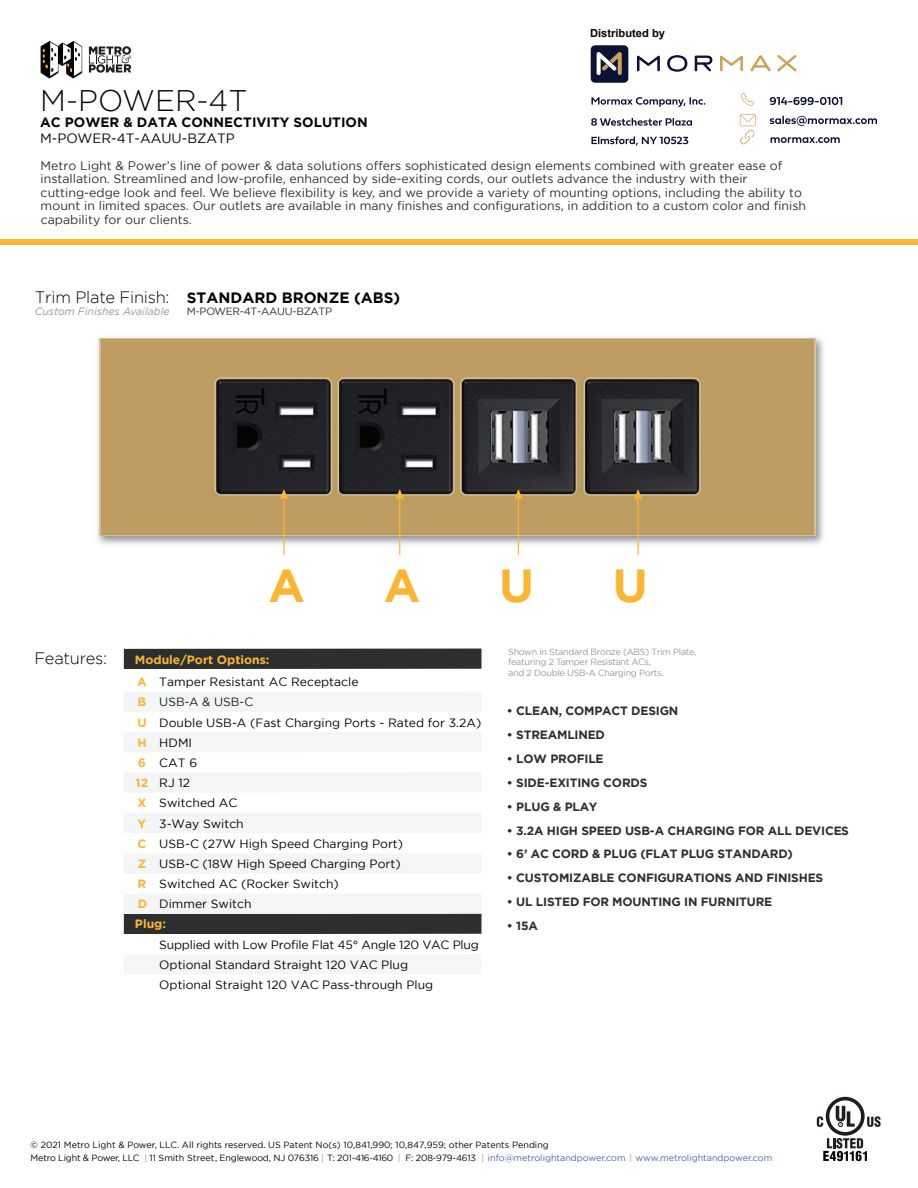
<style>
.page{position:relative;width:918px;height:1188px;background:#fff}
.page>*{position:absolute;margin:0;border:0;box-sizing:border-box;transform-origin:0 0}
.t1{font:700 46.35px "Gotham";color:#fcb531}
.t2{font:300 29.7px "Gotham";color:#040504}
.t3{font:300 16.5px "Gotham";letter-spacing:-.015em;color:#040503}
.t4{font:700 15px "Gotham";color:#040503}
.t5{font:700 13.5px "Gotham";color:#040504}
.t6{font:13.5px "Gotham";color:#040504}
.t7{font:12.3px/13.5px "Gotham";color:#2f2f2e}
.t8{font:12px/20.2px "Gotham";color:#040503}
.t9{font:700 12px "Gotham";letter-spacing:-.015em;color:#2d2e2e}
.t10{font:700 12px "Gotham";color:#fcb531}
.t11{font:12px/20.1px "Gotham";color:#050504}
.t12{font:12px "Gotham";color:#231f20}
.t13{font:700 12px "Gotham";color:#fcb534}
.t14{font:700 11.1px "Arial";color:#040504}
.t15{font:italic 10.5px "Gotham";color:#999}
.t16{font:10.5px "Gotham";letter-spacing:-.03em;color:#2e2e2e}
.t17{font:9px/12.8px "Gotham";color:#040503}
.t18{font:9px/10.8px "Gotham";letter-spacing:-.03em;color:#999}
.s1{font-weight:700;color:#fcb534}
.s2{font-weight:700;color:#fcb532}
.s3{color:#989898}
.s4{color:#5061ac}
</style>
<div class="page">
<img style="left:97px;top:337px;width:727px;height:218px">
<img style="left:100px;top:338px;width:715px;height:198px">
<hr style="left:283px;top:496px;width:2px;height:59px;background:#fcb531">
<svg style="left:279px;top:489px;width:9px;height:11px"></svg>
<hr style="left:399px;top:496px;width:1px;height:59px;background:#fcb531">
<svg style="left:395px;top:489px;width:9px;height:11px"></svg>
<hr style="left:518px;top:496px;width:1px;height:59px;background:#fcb531">
<svg style="left:514px;top:489px;width:9px;height:11px"></svg>
<hr style="left:637px;top:496px;width:2px;height:59px;background:#fcb531">
<svg style="left:634px;top:489px;width:9px;height:11px"></svg>
<div style="left:124px;top:914px;width:358px;height:20px;background:#2d2e2e"></div>
<div style="left:124px;top:954px;width:358px;height:21px;background:#f4f5f6"></div>
<div style="left:124px;top:974px;width:358px;height:21px;background:#fff"></div>
<div style="left:124px;top:649px;width:358px;height:20px;background:#2d2e2e"></div>
<div style="left:124px;top:692px;width:358px;height:20px;background:#f4f5f6"></div>
<div style="left:124px;top:732px;width:358px;height:20px;background:#f4f5f6"></div>
<div style="left:124px;top:772px;width:358px;height:21px;background:#f4f5f6"></div>
<div style="left:124px;top:813px;width:358px;height:20px;background:#f4f5f6"></div>
<div style="left:124px;top:853px;width:358px;height:21px;background:#f4f5f6"></div>
<div style="left:124px;top:893px;width:358px;height:21px;background:#f4f5f6"></div>
<svg style="left:817px;top:1097px;width:64px;height:64px"></svg>
<svg style="left:41px;top:41px;width:41px;height:37px"></svg>
<svg style="left:89px;top:46px;width:42px;height:27px"></svg>
<svg style="left:771px;top:137px;width:69px;height:6px"></svg>
<svg style="left:770px;top:116px;width:107px;height:10px"></svg>
<svg style="left:740px;top:114px;width:16px;height:30px"></svg>
<svg style="left:741px;top:93px;width:13px;height:13px"></svg>
<svg style="left:770px;top:97px;width:72px;height:8px"></svg>
<svg style="left:591px;top:97px;width:114px;height:49px"></svg>
<svg style="left:667px;top:55px;width:20px;height:17px"></svg>
<svg style="left:720px;top:56px;width:23px;height:15px"></svg>
<svg style="left:637px;top:56px;width:23px;height:15px"></svg>
<svg style="left:777px;top:55px;width:20px;height:16px"></svg>
<svg style="left:695px;top:56px;width:17px;height:15px"></svg>
<svg style="left:750px;top:55px;width:21px;height:16px"></svg>
<div style="left:591px;top:45px;width:37px;height:38px;background:#0c1236;border-radius:4px"></div>
<svg style="left:597px;top:52px;width:25px;height:23px"></svg>
<div style="left:0;top:240px;width:918px;height:5px;background:#fcb531"></div>
<p class="t14" style="left:590px;top:25px;width:76px">Distributed by</p>
<h2 class="t2" style="left:40px;top:84px;width:209px">M-POWER-4T</h2>
<p class="t5" style="left:40px;top:115px;width:329px">AC POWER &amp; DATA CONNECTIVITY SOLUTION</p>
<p class="t6" style="left:40px;top:131px;width:196px">M-POWER-4T-AAUU-BZATP</p>
<p class="t7" style="left:41px;top:158px;width:767px">Metro Light &amp; Power’s line of power &amp; data solutions offers sophisticated design elements combined with greater ease of installation. Streamlined and low-profile, enhanced by side-exiting cords, our outlets advance the industry with their cutting-edge look and feel. We believe flexibility is key, and we provide a variety of mounting options, including the ability to mount in limited spaces. Our outlets are available in many finishes and configurations, in addition to a custom color and finish capability for our clients.</p>
<h3 class="t3" style="left:35px;top:288px;width:136px">Trim Plate Finish:</h3>
<p class="t15" style="left:35px;top:306px;width:136px">Custom Finishes Available</p>
<p class="t4" style="left:187px;top:289px;width:215px">STANDARD BRONZE (ABS)</p>
<p class="t16" style="left:187px;top:306px;width:147px">M-POWER-4T-AAUU-BZATP</p>
<h1 class="t1" style="left:269px;top:559px;width:38px">A</h1>
<h1 class="t1" style="left:384px;top:559px;width:38px">A</h1>
<h1 class="t1" style="left:499px;top:559px;width:37px">U</h1>
<h1 class="t1" style="left:613px;top:559px;width:37px">U</h1>
<h3 class="t3" style="left:35px;top:649px;width:74px">Features:</h3>
<p class="t10" style="left:135px;top:652px;width:136px">Module/Port Options:</p>
<p class="t8" style="left:159px;top:672px;width:201px">Tamper Resistant AC Receptacle</p>
<p class="t8" style="left:159px;top:712px;width:324px">Double USB-A (Fast Charging Ports - Rated for 3.2A)</p>
<p class="t13" style="left:137px;top:675px;width:11px">A</p>
<p class="t13" style="left:137px;top:716px;width:11px">U</p>
<p class="t12" style="left:159px;top:695px;width:96px">USB-A &amp; USB-C</p>
<p class="t8" style="left:159px;top:732px;width:245px">HDMI<br>CAT 6<br>RJ 12<br>Switched AC<br>3-Way Switch<br>USB-C (27W High Speed Charging Port)<br>USB-C (18W High Speed Charging Port)<br>Switched AC (Rocker Switch)</p>
<p class="t13" style="left:137px;top:694px;width:10px">B</p>
<p class="t11" style="left:136px;top:732px;width:118px"><span class="s1">H<br>6<br>12<br>X<br>Y<br>C<br>Z<br>R<br></span><span class="s2">D</span> Dimmer Switch</p>
<p class="t10" style="left:135px;top:917px;width:33px">Plug:</p>
<p class="t8" style="left:159px;top:934px;width:321px">Supplied with Low Profile Flat 45° Angle 120 VAC Plug<br>Optional Standard Straight 120 VAC Plug<br>Optional Straight 120 VAC Pass-through Plug</p>
<p class="t18" style="left:508px;top:646px;width:190px">Shown in Standard Bronze (ABS) Trim Plate, featuring 2 Tamper Resistant ACs,<br>and 2 Double USB-A Charging Ports.</p>
<p class="t9" style="left:507px;top:704px;width:173px">• CLEAN, COMPACT DESIGN</p>
<p class="t9" style="left:507px;top:728px;width:99px">• STREAMLINED</p>
<p class="t9" style="left:507px;top:752px;width:98px">• LOW PROFILE</p>
<p class="t9" style="left:507px;top:776px;width:142px">• SIDE-EXITING CORDS</p>
<p class="t9" style="left:507px;top:800px;width:92px">• PLUG &amp; PLAY</p>
<p class="t9" style="left:507px;top:824px;width:343px">• 3.2A HIGH SPEED USB-A CHARGING FOR ALL DEVICES</p>
<p class="t9" style="left:507px;top:847px;width:287px">• 6’ AC CORD &amp; PLUG (FLAT PLUG STANDARD)</p>
<p class="t9" style="left:507px;top:871px;width:318px">• CUSTOMIZABLE CONFIGURATIONS AND FINISHES</p>
<p class="t9" style="left:507px;top:895px;width:267px">• UL LISTED FOR MOUNTING IN FURNITURE</p>
<p class="t9" style="left:507px;top:919px;width:33px">• 15A</p>
<p class="t17" style="left:31px;top:1139px;width:743px">© 2021 Metro Light &amp; Power, LLC. All rights reserved. US Patent No(s) 10,841,990; 10,847,959; other Patents Pending<br>Metro Light &amp; Power, LLC <span class="s3">|</span> 11 Smith Street, Englewood, NJ 076316 <span class="s3">|</span> T: 201-416-4160 <span class="s3">|</span> F: 208-979-4613 <span class="s3">|</span> <span class="s4">info@metrolightandpower.com</span> <span class="s3">|</span> <span class="s4">www.metrolightandpower.com</span></p>
</div>
